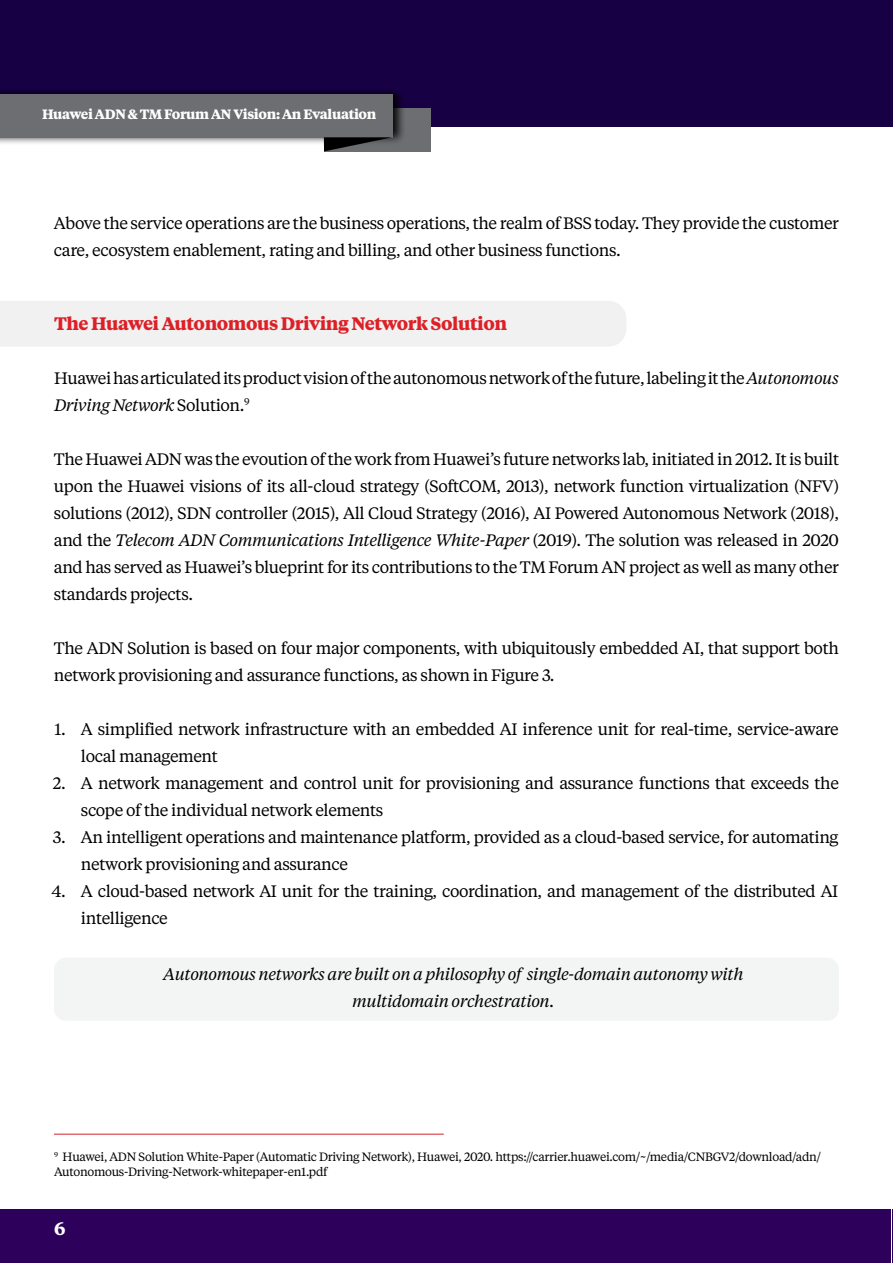
<style>
.page{position:relative;width:893px;height:1263px;background:#fff}
.page>*{position:absolute;margin:0;border:0;box-sizing:border-box;transform-origin:0 0}
.t1{font:700 18px "Tiempos Text";letter-spacing:-.025em;color:#dd2026}
.t2{font:700 18px "Tiempos Text";color:#fff}
.t3{font:16.5px/27px "Tiempos Text";letter-spacing:-.025em;color:#000}
.t4{font:italic 16.5px/27px "Tiempos Text";letter-spacing:-.025em;color:#000;text-align:center}
.t5{font:700 13.5px "Tiempos Text";letter-spacing:-.025em;color:#fff}
.t6{font:12px/14.4px "Tiempos Text";letter-spacing:-.025em;color:#000}
.s1{font-style:italic}
.s2{font-style:inherit}
</style>
<div class="page">
<div style="left:0;top:0;width:893px;height:127px;background:#180044"></div>
<div style="left:0;top:1209px;width:891px;height:54px;background:#2d005b"></div>
<hr style="left:892px;top:1209px;width:1px;height:54px;background:#2d005b">
<div style="left:324px;top:108px;width:106px;height:43px;background:#6d6e71"></div>
<div style="left:0;top:86px;width:407px;height:59px;background:#000;opacity:.92"></div>
<div style="left:0;top:94px;width:392px;height:43px;background:#6d6e71"></div>
<svg style="left:324px;top:137px;width:68px;height:14px"></svg>
<div style="left:54px;top:958px;width:785px;height:63px;background:#f3f4f4;border-radius:12px"></div>
<div style="left:0;top:301px;width:626px;height:45px;background:#f1f1f2"></div>
<hr style="left:54px;top:1134px;width:390px;height:1px;background:#d2232a">
<p class="t5" style="left:42px;top:105px;width:336px">Huawei ADN &amp; TM Forum AN Vision: An Evaluation</p>
<p class="t3" style="left:54px;top:209px;width:786px">Above the service operations are the business operations, the realm of BSS today. They provide the customer care, ecosystem enablement, rating and billing, and other business functions.</p>
<p class="t1" style="left:54px;top:311px;width:455px">The Huawei Autonomous Driving Network Solution</p>
<p class="t3" style="left:54px;top:364px;width:786px">Huawei has articulated its product vision of the autonomous network of the future, labeling it the <span class="s1">Autonomous<br>Driving Network</span> Solution.<sup>9</sup></p>
<p class="t3" style="left:54px;top:445px;width:787px;text-align:justify">The Huawei ADN was the evoution of the work from Huawei’s future networks lab, initiated in 2012. It is built upon the Huawei visions of its all-cloud strategy (SoftCOM, 2013), network function virtualization (NFV) solutions (2012), SDN controller (2015), All Cloud Strategy (2016), AI Powered Autonomous Network (2018), and the <span class="s1">Telecom ADN Communications Intelligence White-Paper</span> (2019). The solution was released in 2020 and has served as Huawei’s blueprint for its contributions to the TM Forum AN project as well as many other standards projects.</p>
<p class="t3" style="left:54px;top:634px;width:786px">The ADN Solution is based on four major components, with ubiquitously embedded AI, that support both network provisioning and assurance functions, as shown in Figure 3.</p>
<p class="t3" style="left:81px;top:715px;width:759px;text-indent:-26px"><span class="s2">1.</span> A simplified network infrastructure with an embedded AI inference unit for real-time, service-aware local management</p>
<p class="t3" style="left:81px;top:769px;width:759px;text-indent:-28px"><span class="s2">2.</span> A network management and control unit for provisioning and assurance functions that exceeds the scope of the individual network elements</p>
<p class="t3" style="left:81px;top:823px;width:759px;text-indent:-28px"><span class="s2">3.</span> An intelligent operations and maintenance platform, provided as a cloud-based service, for automating network provisioning and assurance</p>
<p class="t3" style="left:81px;top:877px;width:759px;text-indent:-29px"><span class="s2">4.</span> A cloud-based network AI unit for the training, coordination, and management of the distributed AI intelligence</p>
<p class="t4" style="left:163px;top:959px;width:582px">Autonomous networks are built on a philosophy of single-domain autonomy with multidomain orchestration.</p>
<p class="t6" style="left:54px;top:1149px;width:769px"><sup>9</sup> Huawei, ADN Solution White-Paper (Automatic Driving Network), Huawei, 2020. https://carrier.huawei.com/~/media/CNBGV2/download/adn/<br>Autonomous-Driving-Network-whitepaper-en1.pdf</p>
<p class="t2" style="left:54px;top:1215px;width:13px">6</p>
</div>
